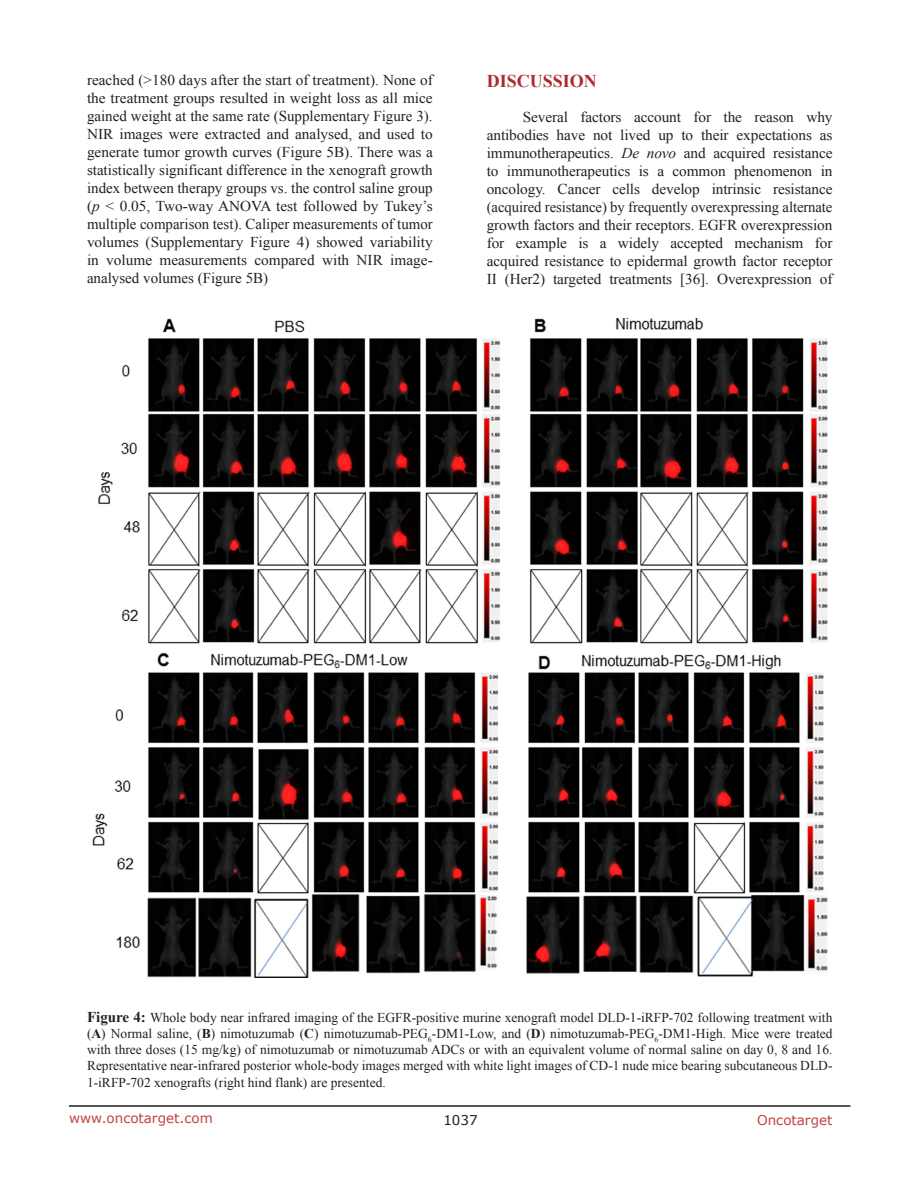
<style>
.page{position:relative;width:918px;height:1188px;background:#fff}
.page>*{position:absolute;margin:0;border:0;box-sizing:border-box;transform-origin:0 0}
.Heading{font:700 18px "Times New Roman";color:#ac2b31}
.BodyText{font:15px/18px "Times New Roman";letter-spacing:-.005em;color:#231f20;text-align:justify}
.Figuretrx{font:13.5px/16.2px "Times New Roman";color:#231f20;text-align:justify}
.t1{font:13.5px "Verdana";color:#c24141}
.t2{font:13.5px "Verdana";color:#231f20}
.s1{font-style:italic}
.s2{font-weight:700;font-size:15px}
.s3{font-weight:700}
</style>
<div class="page">
<hr style="left:69px;top:1105px;width:781px;height:2px;background:#231f20">
<img style="left:92px;top:318px;width:735px;height:660px">
<p class="BodyText" style="left:87px;top:71px;width:347px">reached (&gt;180 days after the start of treatment). None of the treatment groups resulted in weight loss as all mice gained weight at the same rate (Supplementary Figure 3).<br>NIR images were extracted and analysed, and used to generate tumor growth curves (Figure 5B). There was a statistically significant difference in the xenograft growth index between therapy groups vs. the control saline group (<span class="s1">p</span> &lt; 0.05, Two-way ANOVA test followed by Tukey’s multiple comparison test). Caliper measurements of tumor volumes (Supplementary Figure 4) showed variability in volume measurements compared with NIR image&shy;analysed volumes (Figure 5B)</p>
<p class="Heading" style="left:487px;top:69px;width:112px">DISCUSSION</p>
<p class="BodyText" style="left:487px;top:107px;width:347px;text-indent:36px">Several factors account for the reason why antibodies have not lived up to their expectations as immunotherapeutics. <span class="s1">De novo</span> and acquired resistance to immunotherapeutics is a common phenomenon in oncology. Cancer cells develop intrinsic resistance (acquired resistance) by frequently overexpressing alternate growth factors and their receptors. EGFR overexpression for example is a widely accepted mechanism for acquired resistance to epidermal growth factor receptor II (Her2) targeted treatments [36]. Overexpression of</p>
<p class="Figuretrx" style="left:87px;top:1009px;width:747px"><span class="s2">Figure 4:</span> Whole body near infrared imaging of the EGFR-positive murine xenograft model DLD-1-iRFP-702 following treatment with (<span class="s3">A</span>) Normal saline, (<span class="s3">B</span>) nimotuzumab (<span class="s3">C</span>) nimotuzumab-PEG<sub>6</sub>-DM1-Low, and (<span class="s3">D</span>) nimotuzumab-PEG<sub>6</sub>-DM1-High. Mice were treated with three doses (15 mg/kg) of nimotuzumab or nimotuzumab ADCs or with an equivalent volume of normal saline on day 0, 8 and 16.<br>Representative near-infrared posterior whole-body images merged with white light images of CD-1 nude mice bearing subcutaneous DLD-1-iRFP-702 xenografts (right hind flank) are presented.</p>
<p class="t1" style="left:69px;top:1109px;width:145px">www.oncotarget.com</p>
<p class="t2" style="left:443px;top:1111px;width:36px">1037</p>
<p class="t1" style="left:757px;top:1111px;width:77px">Oncotarget</p>
</div>
